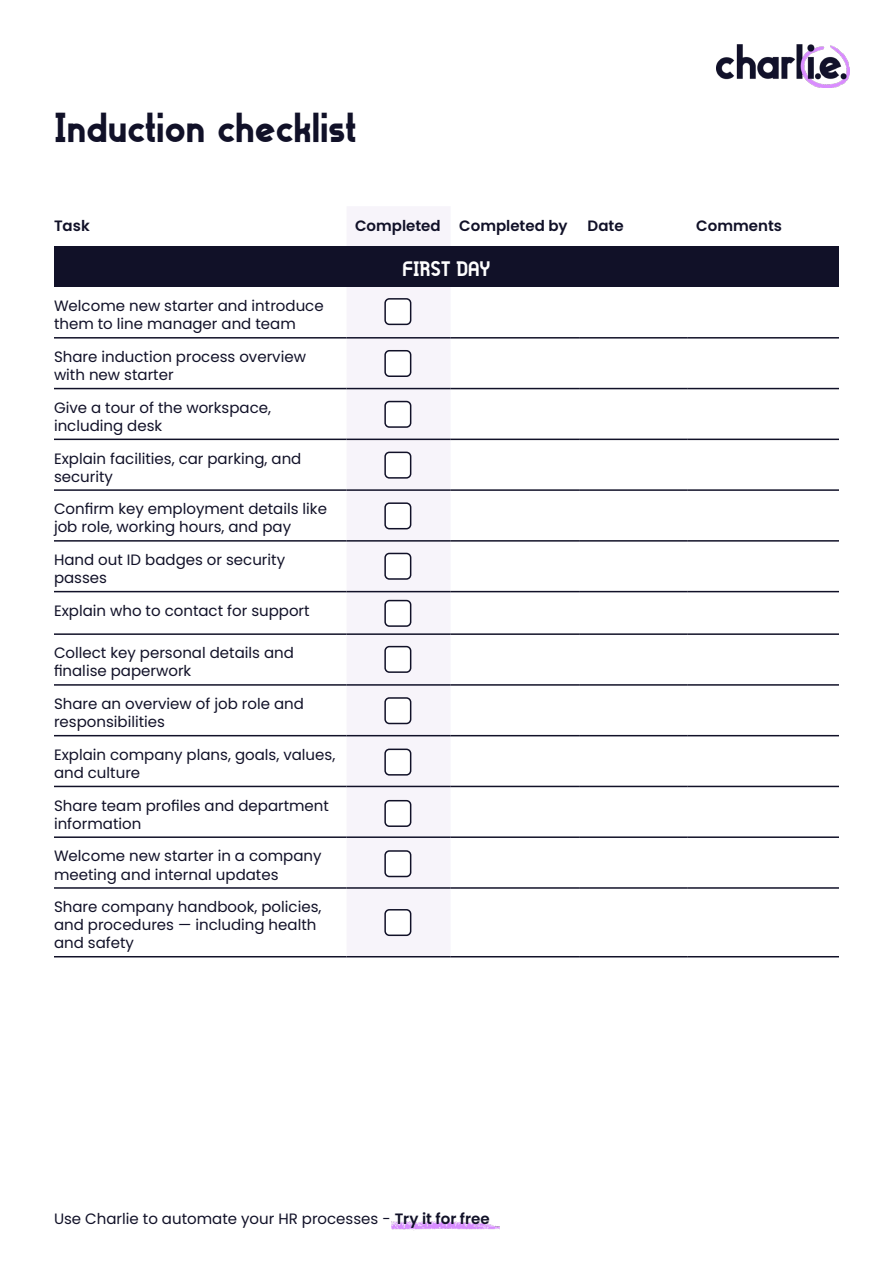
<style>
.page{position:relative;width:893px;height:1263px;background:#fff}
.page>*{position:absolute;margin:0;border:0;box-sizing:border-box;transform-origin:0 0}
.t1{font:700 42px "Gilbert";color:#111128}
.t2{font:700 21px "Gilbert";color:#fff}
.t3{font:15px/18px "Poppins";color:#111128}
.t4{font:600 15px "Poppins";color:#111128}
.s1{font-weight:600}
</style>
<div class="page">
<img style="left:716px;top:45px;width:134px;height:42px">
<img style="left:391px;top:1222px;width:109px;height:9px">
<div style="left:347px;top:207px;width:104px;height:749px;background:#f7f4fa"></div>
<svg style="left:451px;top:246px;width:388px;height:542px"></svg>
<div style="left:54px;top:247px;width:785px;height:40px;background:#111128"></div>
<hr style="left:54px;top:439px;width:293px;height:1px;background:#111128">
<hr style="left:347px;top:439px;width:104px;height:1px;background:#111128">
<hr style="left:451px;top:439px;width:128px;height:1px;background:#111128">
<hr style="left:579px;top:439px;width:109px;height:1px;background:#111128">
<hr style="left:688px;top:439px;width:151px;height:1px;background:#111128">
<hr style="left:54px;top:489px;width:293px;height:2px;background:#111128">
<hr style="left:347px;top:489px;width:104px;height:2px;background:#111128">
<hr style="left:451px;top:489px;width:128px;height:2px;background:#111128">
<hr style="left:579px;top:489px;width:109px;height:2px;background:#111128">
<hr style="left:688px;top:489px;width:151px;height:2px;background:#111128">
<hr style="left:54px;top:540px;width:293px;height:2px;background:#111128">
<hr style="left:347px;top:540px;width:104px;height:2px;background:#111128">
<hr style="left:451px;top:540px;width:128px;height:2px;background:#111128">
<hr style="left:579px;top:540px;width:109px;height:2px;background:#111128">
<hr style="left:688px;top:540px;width:151px;height:2px;background:#111128">
<hr style="left:54px;top:591px;width:293px;height:1px;background:#111128">
<hr style="left:347px;top:591px;width:104px;height:1px;background:#111128">
<hr style="left:451px;top:591px;width:128px;height:1px;background:#111128">
<hr style="left:579px;top:591px;width:109px;height:1px;background:#111128">
<hr style="left:688px;top:591px;width:151px;height:1px;background:#111128">
<hr style="left:54px;top:633px;width:293px;height:2px;background:#111128">
<hr style="left:347px;top:633px;width:104px;height:2px;background:#111128">
<hr style="left:451px;top:633px;width:128px;height:2px;background:#111128">
<hr style="left:579px;top:633px;width:109px;height:2px;background:#111128">
<hr style="left:688px;top:633px;width:151px;height:2px;background:#111128">
<hr style="left:54px;top:684px;width:293px;height:2px;background:#111128">
<hr style="left:347px;top:684px;width:104px;height:2px;background:#111128">
<hr style="left:451px;top:684px;width:128px;height:2px;background:#111128">
<hr style="left:579px;top:684px;width:109px;height:2px;background:#111128">
<hr style="left:688px;top:684px;width:151px;height:2px;background:#111128">
<hr style="left:54px;top:735px;width:293px;height:1px;background:#111128">
<hr style="left:347px;top:735px;width:104px;height:1px;background:#111128">
<hr style="left:451px;top:735px;width:128px;height:1px;background:#111128">
<hr style="left:579px;top:735px;width:109px;height:1px;background:#111128">
<hr style="left:688px;top:735px;width:151px;height:1px;background:#111128">
<hr style="left:54px;top:786px;width:293px;height:1px;background:#111128">
<hr style="left:347px;top:786px;width:104px;height:1px;background:#111128">
<hr style="left:451px;top:786px;width:128px;height:1px;background:#111128">
<hr style="left:579px;top:786px;width:109px;height:1px;background:#111128">
<hr style="left:688px;top:786px;width:151px;height:1px;background:#111128">
<hr style="left:54px;top:836px;width:293px;height:2px;background:#111128">
<hr style="left:347px;top:836px;width:104px;height:2px;background:#111128">
<hr style="left:451px;top:836px;width:128px;height:2px;background:#111128">
<hr style="left:579px;top:836px;width:109px;height:2px;background:#111128">
<hr style="left:688px;top:836px;width:151px;height:2px;background:#111128">
<hr style="left:54px;top:887px;width:293px;height:2px;background:#111128">
<hr style="left:347px;top:887px;width:104px;height:2px;background:#111128">
<hr style="left:451px;top:887px;width:128px;height:2px;background:#111128">
<hr style="left:579px;top:887px;width:109px;height:2px;background:#111128">
<hr style="left:688px;top:887px;width:151px;height:2px;background:#111128">
<hr style="left:54px;top:956px;width:293px;height:1px;background:#111128">
<hr style="left:347px;top:956px;width:104px;height:1px;background:#111128">
<hr style="left:451px;top:956px;width:128px;height:1px;background:#111128">
<hr style="left:579px;top:956px;width:109px;height:1px;background:#111128">
<hr style="left:688px;top:956px;width:151px;height:1px;background:#111128">
<hr style="left:54px;top:388px;width:293px;height:1px;background:#111128">
<hr style="left:347px;top:388px;width:104px;height:1px;background:#111128">
<hr style="left:451px;top:388px;width:128px;height:1px;background:#111128">
<hr style="left:579px;top:388px;width:109px;height:1px;background:#111128">
<hr style="left:688px;top:388px;width:151px;height:1px;background:#111128">
<hr style="left:54px;top:337px;width:293px;height:2px;background:#111128">
<hr style="left:347px;top:337px;width:104px;height:2px;background:#111128">
<hr style="left:451px;top:337px;width:128px;height:2px;background:#111128">
<hr style="left:579px;top:337px;width:109px;height:2px;background:#111128">
<hr style="left:688px;top:337px;width:151px;height:2px;background:#111128">
<div style="left:385px;top:299px;width:26px;height:25px;background:#fff;border-radius:4px"></div>
<div style="left:384px;top:298px;width:27px;height:27px;border:2px solid #111128;border-radius:4px"></div>
<div style="left:385px;top:401px;width:26px;height:26px;background:#fff;border-radius:4px"></div>
<div style="left:384px;top:401px;width:27px;height:27px;border:2px solid #111128;border-radius:4px"></div>
<div style="left:385px;top:351px;width:26px;height:25px;background:#fff;border-radius:4px"></div>
<div style="left:384px;top:350px;width:27px;height:27px;border:2px solid #111128;border-radius:4px"></div>
<div style="left:385px;top:452px;width:26px;height:26px;background:#fff;border-radius:4px"></div>
<div style="left:384px;top:452px;width:27px;height:27px;border:2px solid #111128;border-radius:4px"></div>
<div style="left:385px;top:503px;width:26px;height:26px;background:#fff;border-radius:4px"></div>
<div style="left:384px;top:502px;width:27px;height:27px;border:2px solid #111128;border-radius:4px"></div>
<div style="left:385px;top:553px;width:26px;height:26px;background:#fff;border-radius:4px"></div>
<div style="left:384px;top:553px;width:27px;height:27px;border:2px solid #111128;border-radius:4px"></div>
<div style="left:385px;top:601px;width:26px;height:25px;background:#fff;border-radius:4px"></div>
<div style="left:384px;top:600px;width:27px;height:27px;border:2px solid #111128;border-radius:4px"></div>
<div style="left:385px;top:647px;width:26px;height:25px;background:#fff;border-radius:4px"></div>
<div style="left:384px;top:646px;width:27px;height:27px;border:2px solid #111128;border-radius:4px"></div>
<div style="left:385px;top:698px;width:26px;height:25px;background:#fff;border-radius:4px"></div>
<div style="left:384px;top:697px;width:27px;height:27px;border:2px solid #111128;border-radius:4px"></div>
<div style="left:385px;top:749px;width:26px;height:26px;background:#fff;border-radius:4px"></div>
<div style="left:384px;top:748px;width:27px;height:28px;border:2px solid #111128;border-radius:4px"></div>
<div style="left:385px;top:801px;width:26px;height:25px;background:#fff;border-radius:4px"></div>
<div style="left:384px;top:800px;width:27px;height:27px;border:2px solid #111128;border-radius:4px"></div>
<div style="left:385px;top:851px;width:26px;height:25px;background:#fff;border-radius:4px"></div>
<div style="left:384px;top:850px;width:27px;height:27px;border:2px solid #111128;border-radius:4px"></div>
<div style="left:385px;top:910px;width:26px;height:25px;background:#fff;border-radius:4px"></div>
<div style="left:384px;top:909px;width:27px;height:27px;border:2px solid #111128;border-radius:4px"></div>
<h1 class="t1" style="left:54px;top:99px;width:304px">Induction checklist</h1>
<p class="t4" style="left:54px;top:217px;width:37px">Task</p>
<p class="t4" style="left:355px;top:217px;width:214px">Completed Completed by</p>
<p class="t4" style="left:588px;top:217px;width:37px">Date</p>
<p class="t4" style="left:696px;top:217px;width:87px">Comments</p>
<h2 class="t2" style="left:402px;top:254px;width:90px">FIRST DAY</h2>
<p class="t3" style="left:54px;top:297px;width:271px">Welcome new starter and introduce them to line manager and team</p>
<p class="t3" style="left:54px;top:348px;width:253px">Share induction process overview with new starter</p>
<p class="t3" style="left:54px;top:399px;width:219px">Give a tour of the workspace, including desk</p>
<p class="t3" style="left:54px;top:449px;width:249px">Explain facilities, car parking, and security</p>
<p class="t3" style="left:54px;top:500px;width:274px">Confirm key employment details like job role, working hours, and pay</p>
<p class="t3" style="left:54px;top:551px;width:233px">Hand out ID badges or security passes</p>
<p class="t3" style="left:54px;top:602px;width:257px">Explain who to contact for support</p>
<p class="t3" style="left:54px;top:644px;width:241px">Collect key personal details and finalise paperwork</p>
<p class="t3" style="left:54px;top:695px;width:251px">Share an overview of job role and responsibilities</p>
<p class="t3" style="left:54px;top:746px;width:283px">Explain company plans, goals, values, and culture</p>
<p class="t3" style="left:54px;top:796px;width:276px">Share team profiles and department information</p>
<p class="t3" style="left:54px;top:847px;width:269px">Welcome new starter in a company meeting and internal updates</p>
<p class="t3" style="left:54px;top:898px;width:269px">Share company handbook, policies, and procedures — including health and safety</p>
<p class="t3" style="left:54px;top:1210px;width:437px">Use Charlie to automate your HR processes - <span class="s1">Try it for free</span></p>
</div>
